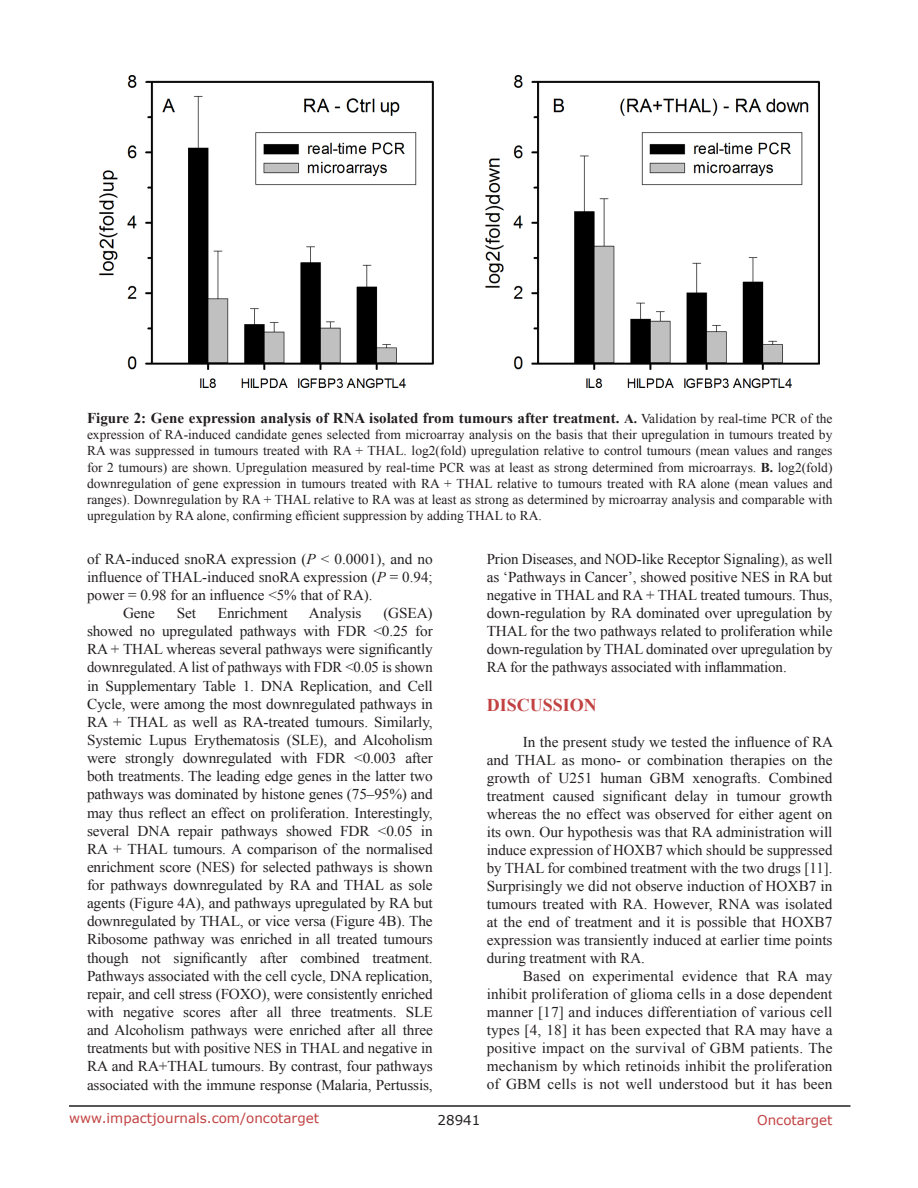
<style>
.page{position:relative;width:918px;height:1188px;background:#fff}
.page>*{position:absolute;margin:0;border:0;box-sizing:border-box;transform-origin:0 0}
.Heading{font:700 18px "Times New Roman";color:#c24141}
.BodyText{font:15px/18.1px "Times New Roman";color:#231f20;text-align:justify}
.FigureText{font:700 15px "Times New Roman";color:#231f20}
.FigureText-2{font:13.5px/16.2px "Times New Roman";color:#231f20;text-align:justify}
.t1{font:13.5px "Verdana";color:#c24141}
.t2{font:13.5px "Verdana";color:#231f20}
.s1{font-size:13.5px}
.s2{font-weight:400;font-size:13.5px}
.s3{font-weight:700}
.s4{font-style:italic}
</style>
<div class="page">
<hr style="left:69px;top:1105px;width:781px;height:2px;background:#231f20">
<img style="left:100px;top:76px;width:720px;height:312px">
<p class="FigureText" style="left:87px;top:408px;width:747px">Figure 2: Gene expression analysis of RNA isolated from tumours after treatment. <span class="s1">A.</span> <span class="s2">Validation by real-time PCR of the</span></p>
<p class="FigureText-2" style="left:87px;top:426px;width:747px">expression of RA-induced candidate genes selected from microarray analysis on the basis that their upregulation in tumours treated by RA was suppressed in tumours treated with RA + THAL. log2(fold) upregulation relative to control tumours (mean values and ranges for 2 tumours) are shown. Upregulation measured by real-time PCR was at least as strong determined from microarrays. <span class="s3">B.</span> log2(fold) downregulation of gene expression in tumours treated with RA + THAL relative to tumours treated with RA alone (mean values and ranges). Downregulation by RA + THAL relative to RA was at least as strong as determined by microarray analysis and comparable with upregulation by RA alone, confirming efficient suppression by adding THAL to RA.</p>
<p class="BodyText" style="left:87px;top:549px;width:347px">of RA-induced snoRA expression (<span class="s4">P</span> &lt; 0.0001), and no influence of THAL-induced snoRA expression (<span class="s4">P</span> = 0.94; power = 0.98 for an influence &lt;5% that of RA).</p>
<p class="BodyText" style="left:123px;top:604px;width:33px">Gene</p>
<p class="BodyText" style="left:177px;top:604px;width:21px">Set</p>
<p class="BodyText" style="left:218px;top:604px;width:72px">Enrichment</p>
<p class="BodyText" style="left:309px;top:604px;width:54px">Analysis</p>
<p class="BodyText" style="left:87px;top:604px;width:347px;text-indent:296px">(GSEA) showed no upregulated pathways with FDR &lt;0.25 for RA + THAL whereas several pathways were significantly downregulated. A list of pathways with FDR &lt;0.05 is shown in Supplementary Table 1. DNA Replication, and Cell Cycle, were among the most downregulated pathways in RA + THAL as well as RA-treated tumours. Similarly, Systemic Lupus Erythematosis (SLE), and Alcoholism were strongly downregulated with FDR &lt;0.003 after both treatments. The leading edge genes in the latter two pathways was dominated by histone genes (75–95%) and may thus reflect an effect on proliferation. Interestingly, several DNA repair pathways showed FDR &lt;0.05 in RA + THAL tumours. A comparison of the normalised enrichment score (NES) for selected pathways is shown for pathways downregulated by RA and THAL as sole agents (Figure 4A), and pathways upregulated by RA but downregulated by THAL, or vice versa (Figure 4B). The Ribosome pathway was enriched in all treated tumours though not significantly after combined treatment.<br>Pathways associated with the cell cycle, DNA replication, repair, and cell stress (FOXO), were consistently enriched with negative scores after all three treatments. SLE and Alcoholism pathways were enriched after all three treatments but with positive NES in THAL and negative in RA and RA+THAL tumours. By contrast, four pathways associated with the immune response (Malaria, Pertussis,</p>
<p class="BodyText" style="left:487px;top:549px;width:347px">Prion Diseases, and NOD-like Receptor Signaling), as well as ‘Pathways in Cancer’, showed positive NES in RA but negative in THAL and RA + THAL treated tumours. Thus, down-regulation by RA dominated over upregulation by THAL for the two pathways related to proliferation while down-regulation by THAL dominated over upregulation by RA for the pathways associated with inflammation.</p>
<p class="Heading" style="left:487px;top:693px;width:112px">DISCUSSION</p>
<p class="BodyText" style="left:487px;top:733px;width:348px;text-indent:36px">In the present study we tested the influence of RA and THAL as mono- or combination therapies on the growth of U251 human GBM xenografts. Combined treatment caused significant delay in tumour growth whereas the no effect was observed for either agent on its own. Our hypothesis was that RA administration will induce expression of HOXB7 which should be suppressed by THAL for combined treatment with the two drugs [11].<br>Surprisingly we did not observe induction of HOXB7 in tumours treated with RA. However, RNA was isolated at the end of treatment and it is possible that HOXB7 expression was transiently induced at earlier time points during treatment with RA.</p>
<p class="BodyText" style="left:487px;top:967px;width:347px;text-indent:36px">Based on experimental evidence that RA may inhibit proliferation of glioma cells in a dose dependent manner [17] and induces differentiation of various cell types [4, 18] it has been expected that RA may have a positive impact on the survival of GBM patients. The mechanism by which retinoids inhibit the proliferation of GBM cells is not well understood but it has been</p>
<p class="t1" style="left:69px;top:1109px;width:252px">www.impactjournals.com/oncotarget</p>
<p class="t2" style="left:438px;top:1111px;width:44px">28941</p>
<p class="t1" style="left:757px;top:1111px;width:77px">Oncotarget</p>
</div>
